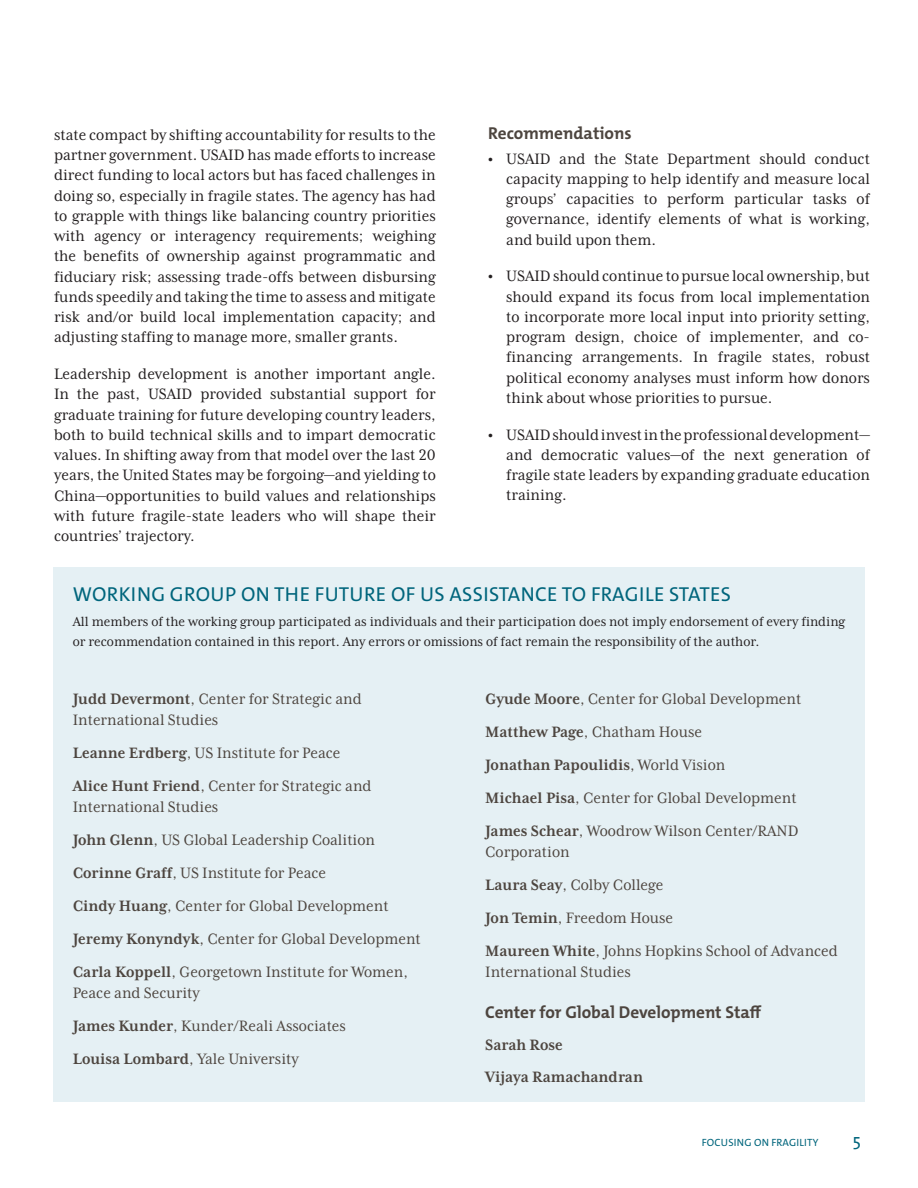
<style>
.page{position:relative;width:918px;height:1188px;background:#fff}
.page>*{position:absolute;margin:0;border:0;box-sizing:border-box;transform-origin:0 0}
.t1{font:20.25px "The Mix C4 s";letter-spacing:.02em;color:#00657c}
.Body_text{font:17.25px/20.2px "Mrs Eaves XL Serif Nar OT";color:#231f20;text-align:justify}
.Body_text-2{font:17.25px/21px "Mrs Eaves XL Serif Nar OT";color:#4d453f}
.Body_text-3{font:700 17.25px "Mrs Eaves XL Serif Nar OT";color:#4d453f}
.t2{font:700 17.25px "The Mix C4 s";color:#4d453f}
.t3{font:17.25px "The Mix C4 s";color:#00657c}
.Body_text-4{font:15px/20.2px "Mrs Eaves XL Serif Nar OT";color:#231f20}
.t4{font:10.5px "The Mix C4 s";letter-spacing:.02em;color:#00657c}
.s1{font-family:"Myriad Pro"}
.s2{font-weight:700}
.s3{font-weight:400}
</style>
<div class="page">
<div style="left:53px;top:632px;width:812px;height:470px;background:#e5f0f4"></div>
<div style="left:53px;top:567px;width:812px;height:101px;background:#e5f0f4"></div>
<p class="Body_text" style="left:54px;top:124px;width:383px">state compact by shifting accountability for results to the partner government. USAID has made efforts to increase direct funding to local actors but has faced challenges in doing so, especially in fragile states. The agency has had to grapple with things like balancing country priorities with agency or interagency requirements; weighing the benefits of ownership against programmatic and fiduciary risk; assessing trade-offs between disbursing funds speedily and taking the time to assess and mitigate risk and/or build local implementation capacity; and adjusting staffing to manage more, smaller grants.</p>
<p class="Body_text" style="left:54px;top:364px;width:383px">Leadership development is another important angle.<br>In the past, USAID provided substantial support for graduate training for future developing country leaders, both to build technical skills and to impart democratic values. In shifting away from that model over the last 20 years, the United States may be forgoing—and yielding to China—opportunities to build values and relationships with future fragile-state leaders who will shape their countries’ trajectory.</p>
<h3 class="t2" style="left:488px;top:122px;width:145px">Recommendations</h3>
<p class="Body_text" style="left:506px;top:148px;width:365px;text-indent:-18px"><span class="s1">•</span> USAID and the State Department should conduct capacity mapping to help identify and measure local groups’ capacities to perform particular tasks of governance, identify elements of what is working, and build upon them.</p>
<p class="Body_text" style="left:506px;top:266px;width:365px;text-indent:-18px"><span class="s1">•</span> USAID should continue to pursue local ownership, but should expand its focus from local implementation to incorporate more local input into priority setting, program design, choice of implementer, and co&shy;financing arrangements. In fragile states, robust political economy analyses must inform how donors think about whose priorities to pursue.</p>
<p class="Body_text" style="left:506px;top:424px;width:365px;text-indent:-18px"><span class="s1">•</span> USAID should invest in the professional development— and democratic values—of the next generation of fragile state leaders by expanding graduate education training.</p>
<h2 class="t1" style="left:73px;top:581px;width:660px">WORKING GROUP ON THE FUTURE OF US ASSISTANCE TO FRAGILE STATES</h2>
<p class="Body_text-4" style="left:73px;top:611px;width:774px">All members of the working group participated as individuals and their participation does not imply endorsement of every finding or recommendation contained in this report. Any errors or omissions of fact remain the responsibility of the author.</p>
<p class="Body_text-2" style="left:73px;top:688px;width:291px"><span class="s2">Judd Devermont</span>, Center for Strategic and<br>International Studies</p>
<p class="Body_text-2" style="left:73px;top:742px;width:269px"><span class="s2">Leanne Erdberg</span>, US Institute for Peace</p>
<p class="Body_text-2" style="left:73px;top:775px;width:300px"><span class="s2">Alice Hunt Friend</span>, Center for Strategic and<br>International Studies</p>
<p class="Body_text-2" style="left:73px;top:829px;width:304px"><span class="s2">John Glenn</span>, US Global Leadership Coalition</p>
<p class="Body_text-2" style="left:73px;top:862px;width:255px"><span class="s2">Corinne Graff</span>, US Institute for Peace</p>
<p class="Body_text-2" style="left:73px;top:895px;width:317px"><span class="s2">Cindy Huang</span>, Center for Global Development</p>
<p class="Body_text-2" style="left:73px;top:928px;width:350px"><span class="s2">Jeremy Konyndyk</span>, Center for Global Development</p>
<p class="Body_text-2" style="left:73px;top:961px;width:337px"><span class="s2">Carla Koppell</span>, Georgetown Institute for Women,<br>Peace and Security</p>
<p class="Body_text-2" style="left:73px;top:1015px;width:275px"><span class="s2">James Kunder</span>, Kunder/Reali Associates</p>
<p class="Body_text-2" style="left:73px;top:1048px;width:228px"><span class="s2">Louisa Lombard</span>, Yale University</p>
<p class="Body_text-2" style="left:485px;top:688px;width:318px"><span class="s2">Gyude Moore</span>, Center for Global Development</p>
<p class="Body_text-2" style="left:485px;top:721px;width:218px"><span class="s2">Matthew Page</span>, Chatham House</p>
<p class="Body_text-3" style="left:485px;top:756px;width:242px">Jonathan Papoulidis<span class="s3">, World Vision</span></p>
<p class="Body_text-2" style="left:485px;top:787px;width:313px"><span class="s2">Michael Pisa</span>, Center for Global Development</p>
<p class="Body_text-2" style="left:485px;top:820px;width:315px"><span class="s2">James Schear</span>, Woodrow Wilson Center/RAND<br>Corporation</p>
<p class="Body_text-2" style="left:485px;top:874px;width:180px"><span class="s2">Laura Seay</span>, Colby College</p>
<p class="Body_text-2" style="left:485px;top:907px;width:190px"><span class="s2">Jon Temin</span>, Freedom House</p>
<p class="Body_text-2" style="left:485px;top:940px;width:354px"><span class="s2">Maureen White</span>, Johns Hopkins School of Advanced<br>International Studies</p>
<h3 class="t2" style="left:485px;top:1001px;width:278px">Center for Global Development Staff</h3>
<h3 class="Body_text-3" style="left:485px;top:1036px;width:79px">Sarah Rose</h3>
<h3 class="Body_text-3" style="left:485px;top:1068px;width:159px">Vijaya Ramachandran</h3>
<p class="t4" style="left:702px;top:1136px;width:118px">FOCUSING ON FRAGILITY</p>
<p class="t3" style="left:853px;top:1129px;width:10px">5</p>
</div>
